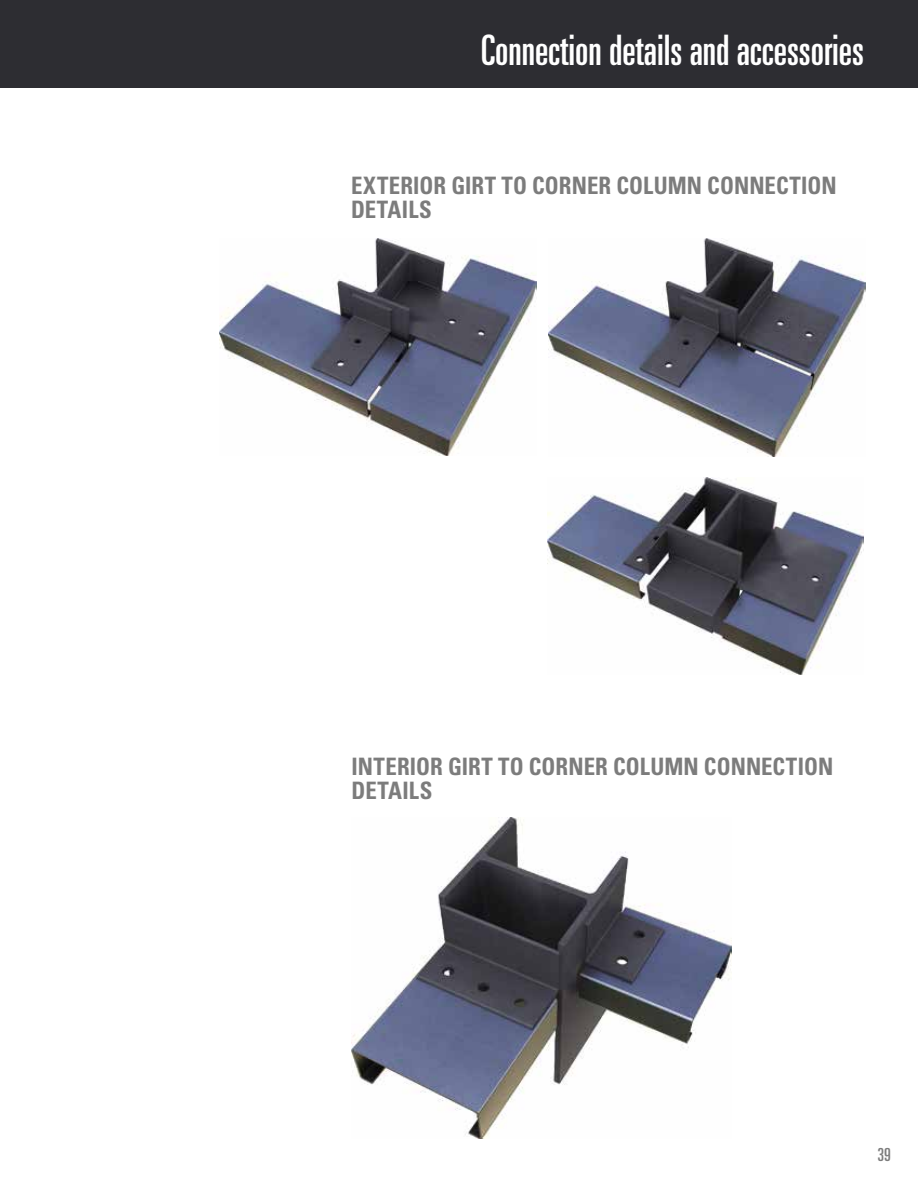
<style>
.page{position:relative;width:918px;height:1188px;background:#fff}
.page>*{position:absolute;margin:0;border:0;box-sizing:border-box;transform-origin:0 0}
.t1{font:ultra-condensed 42px "Univers";color:#fff;scale:.95 1}
.t2{font:700 condensed 24px/24px "Univers";letter-spacing:.005em;color:#7c7c7c;scale:.95 1}
.t3{font:ultra-condensed 18px "Univers";color:#7c7c7c}
</style>
<div class="page">
<div style="left:0;top:0;width:918px;height:88px;background:#2d2d32"></div>
<img style="left:351px;top:817px;width:380px;height:321px">
<img style="left:220px;top:238px;width:316px;height:217px">
<img style="left:549px;top:238px;width:316px;height:218px">
<img style="left:547px;top:478px;width:317px;height:196px">
<h1 class="t1" style="left:481px;top:26px;width:404px">Connection details and accessories</h1>
<p class="t2" style="left:351px;top:173px;width:513px">EXTERIOR GIRT TO CORNER COLUMN CONNECTION<br>DETAILS</p>
<p class="t2" style="left:352px;top:754px;width:509px">INTERIOR GIRT TO CORNER COLUMN CONNECTION<br>DETAILS</p>
<p class="t3" style="left:878px;top:1144px;width:15px">39</p>
</div>
